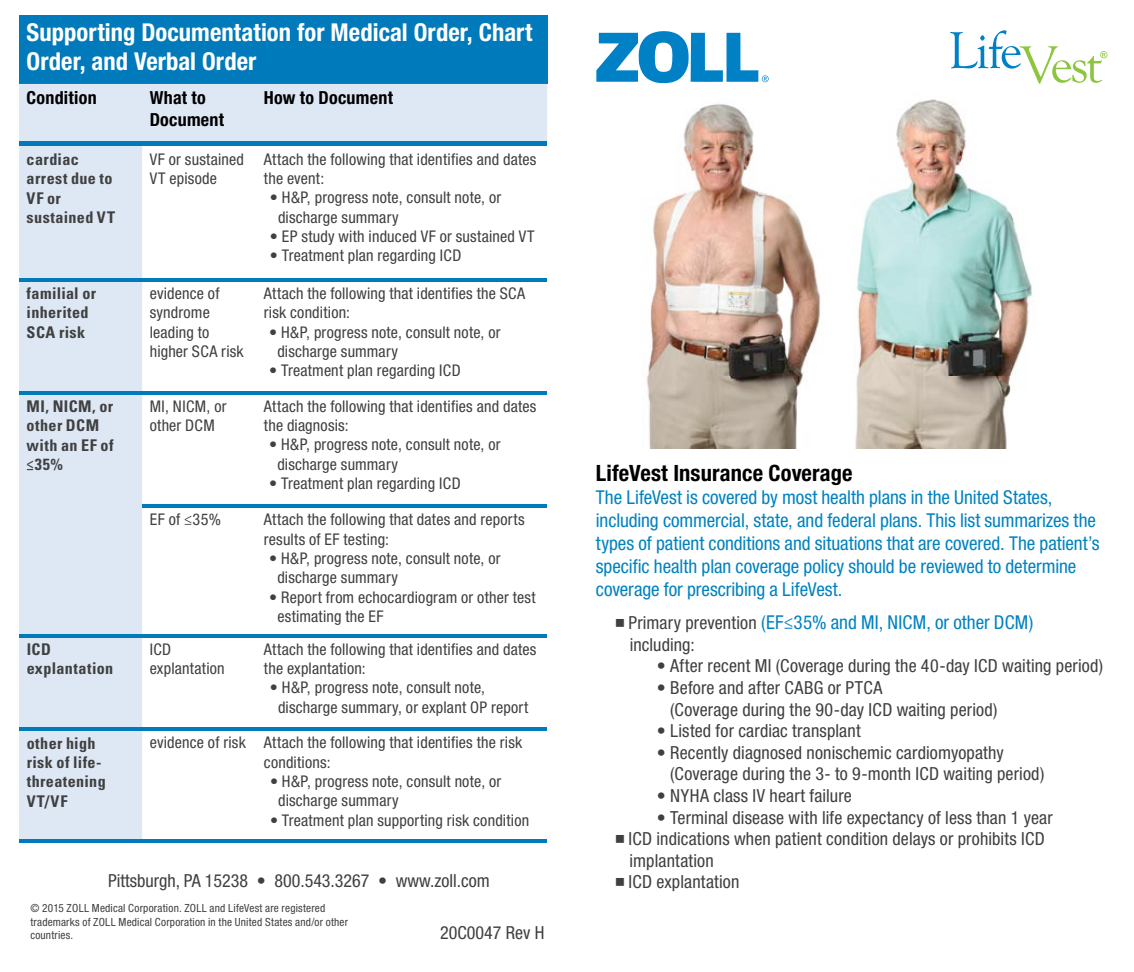
<style>
.page{position:relative;width:1134px;height:972px;background:#fff}
.page>*{position:absolute;margin:0;border:0;box-sizing:border-box;transform-origin:0 0}
.t1{font:700 condensed 24.75px/29.5px "Helvetica Neue LT Std";letter-spacing:.005em;color:#fff}
.t2{font:700 condensed 22.5px "Helvetica Neue LT Std";letter-spacing:.005em;color:#000}
.t3{font:condensed 19.12px/22.9px "Helvetica Neue LT Std";letter-spacing:-.005em;color:#0082c1}
.t4{font:condensed 18px/21.6px "Helvetica Neue LT Std";letter-spacing:.01em;color:#404041}
.t5{font:700 condensed 18px/21.6px "Helvetica Neue LT Std";letter-spacing:.015em;color:#000}
.t6{font:condensed 16.2px/19.3px "Helvetica Neue LT Std";letter-spacing:.015em;color:#404041}
.t7{font:700 condensed 16.2px/19.3px "Univers LT Std";letter-spacing:.025em;color:#404041}
.t8{font:condensed 11.25px/13.5px "Helvetica Neue LT Std";letter-spacing:.02em;color:#404041}
.s1{font-size:18px;color:#404041}
</style>
<div class="page">
<img style="left:855px;top:99px;width:178px;height:349px">
<svg style="left:950px;top:30px;width:157px;height:54px"></svg>
<svg style="left:596px;top:31px;width:173px;height:52px"></svg>
<div style="left:19px;top:16px;width:528px;height:68px;background:#007abb"></div>
<svg style="left:19px;top:84px;width:528px;height:755px"></svg>
<hr style="left:142px;top:278px;width:114px;height:4px;background:#007abb">
<hr style="left:256px;top:278px;width:291px;height:4px;background:#007abb">
<hr style="left:19px;top:278px;width:123px;height:4px;background:#007abb">
<hr style="left:19px;top:391px;width:123px;height:4px;background:#007abb">
<hr style="left:142px;top:391px;width:114px;height:4px;background:#007abb">
<hr style="left:256px;top:391px;width:291px;height:4px;background:#007abb">
<hr style="left:142px;top:634px;width:114px;height:4px;background:#007abb">
<hr style="left:256px;top:634px;width:291px;height:4px;background:#007abb">
<hr style="left:19px;top:634px;width:123px;height:4px;background:#007abb">
<hr style="left:142px;top:504px;width:114px;height:4px;background:#007abb">
<hr style="left:256px;top:504px;width:291px;height:4px;background:#007abb">
<hr style="left:19px;top:727px;width:123px;height:4px;background:#007abb">
<hr style="left:142px;top:727px;width:114px;height:4px;background:#007abb">
<hr style="left:256px;top:727px;width:291px;height:4px;background:#007abb">
<hr style="left:19px;top:839px;width:123px;height:4px;background:#007abb">
<hr style="left:142px;top:839px;width:114px;height:4px;background:#007abb">
<hr style="left:256px;top:839px;width:291px;height:4px;background:#007abb">
<div style="left:19px;top:141px;width:123px;height:5px;background:#007abb"></div>
<div style="left:142px;top:141px;width:114px;height:5px;background:#007abb"></div>
<div style="left:256px;top:141px;width:291px;height:5px;background:#007abb"></div>
<img style="left:646px;top:104px;width:175px;height:344px">
<h1 class="t1" style="left:27px;top:17px;width:507px">Supporting Documentation for Medical Order, Chart<br>Order, and Verbal Order</h1>
<p class="t5" style="left:27px;top:87px;width:72px">Condition</p>
<p class="t5" style="left:150px;top:87px;width:76px">What to<br>Document</p>
<p class="t5" style="left:264px;top:87px;width:131px">How to Document</p>
<p class="t7" style="left:27px;top:149px;width:90px">cardiac arrest due to<br>VF or sustained VT</p>
<p class="t6" style="left:150px;top:149px;width:96px">VF or sustained<br>VT episode</p>
<p class="t6" style="left:264px;top:149px;width:274px">Attach the following that identifies and dates the event:</p>
<p class="t6" style="left:278px;top:188px;width:225px;text-indent:-8px">• H&amp;P, progress note, consult note, or discharge summary</p>
<p class="t6" style="left:270px;top:227px;width:266px">• EP study with induced VF or sustained VT</p>
<p class="t6" style="left:270px;top:246px;width:193px">• Treatment plan regarding ICD</p>
<p class="t7" style="left:27px;top:284px;width:71px">familial or inherited<br>SCA risk</p>
<p class="t6" style="left:150px;top:283px;width:95px">evidence of syndrome leading to higher SCA risk</p>
<p class="t6" style="left:264px;top:283px;width:263px">Attach the following that identifies the SCA risk condition:</p>
<p class="t6" style="left:277px;top:322px;width:225px;text-indent:-8px">• H&amp;P, progress note, consult note, or discharge summary</p>
<p class="t6" style="left:269px;top:361px;width:193px">• Treatment plan regarding ICD</p>
<p class="t7" style="left:27px;top:396px;width:88px">MI, NICM, or other DCM with an EF of ≤35%</p>
<p class="t6" style="left:150px;top:396px;width:78px">MI, NICM, or other DCM</p>
<p class="t6" style="left:264px;top:396px;width:274px">Attach the following that identifies and dates the diagnosis:</p>
<p class="t6" style="left:277px;top:435px;width:225px;text-indent:-8px">• H&amp;P, progress note, consult note, or discharge summary</p>
<p class="t6" style="left:269px;top:474px;width:193px">• Treatment plan regarding ICD</p>
<p class="t6" style="left:150px;top:510px;width:73px">EF of ≤35%</p>
<p class="t6" style="left:264px;top:510px;width:262px">Attach the following that dates and reports results of EF testing:</p>
<p class="t6" style="left:277px;top:548px;width:225px;text-indent:-8px">• H&amp;P, progress note, consult note, or discharge summary</p>
<p class="t6" style="left:277px;top:587px;width:260px;text-indent:-8px">• Report from echocardiogram or other test estimating the EF</p>
<p class="t7" style="left:27px;top:639px;width:88px">ICD explantation</p>
<p class="t6" style="left:150px;top:639px;width:76px">ICD explantation</p>
<p class="t6" style="left:264px;top:639px;width:274px">Attach the following that identifies and dates the explantation:</p>
<p class="t6" style="left:278px;top:678px;width:252px;text-indent:-8px">• H&amp;P, progress note, consult note, discharge summary, or explant OP report</p>
<p class="t7" style="left:27px;top:733px;width:81px">other high risk of life&shy;threatening<br>VT/VF</p>
<p class="t6" style="left:264px;top:733px;width:260px;text-indent:-114px">evidence of risk Attach the following that identifies the risk conditions:</p>
<p class="t6" style="left:278px;top:772px;width:225px;text-indent:-8px">• H&amp;P, progress note, consult note, or discharge summary</p>
<p class="t6" style="left:270px;top:810px;width:261px">• Treatment plan supporting risk condition</p>
<p class="t4" style="left:108px;top:870px;width:383px">Pittsburgh, PA 15238 • 800.543.3267 • www.zoll.com</p>
<p class="t4" style="left:440px;top:922px;width:106px">20C0047 Rev H</p>
<p class="t8" style="left:30px;top:902px;width:319px">© 2015 ZOLL Medical Corporation. ZOLL and LifeVest are registered trademarks of ZOLL Medical Corporation in the United States and/or other countries.</p>
<h2 class="t2" style="left:596px;top:460px;width:258px">LifeVest Insurance Coverage</h2>
<p class="t3" style="left:596px;top:486px;width:505px">The LifeVest is covered by most health plans in the United States, including commercial, state, and federal plans. This list summarizes the types of patient conditions and situations that are covered. The patient’s specific health plan coverage policy should be reviewed to determine coverage for prescribing a LifeVest.</p>
<p class="t3" style="left:628px;top:611px;width:407px"><span class="s1">Primary prevention</span> (EF≤35% and MI, NICM, or other DCM)</p>
<p class="t4" style="left:630px;top:634px;width:67px">including:</p>
<p class="t4" style="left:657px;top:655px;width:448px">• After recent MI (Coverage during the 40-day ICD waiting period)</p>
<p class="t4" style="left:670px;top:677px;width:329px;text-indent:-14px">• Before and after CABG or PTCA<br>(Coverage during the 90-day ICD waiting period)</p>
<p class="t4" style="left:657px;top:720px;width:206px">• Listed for cardiac transplant</p>
<p class="t4" style="left:670px;top:742px;width:376px;text-indent:-14px">• Recently diagnosed nonischemic cardiomyopathy (Coverage during the 3- to 9-month ICD waiting period)</p>
<p class="t4" style="left:657px;top:785px;width:197px">• NYHA class IV heart failure</p>
<p class="t4" style="left:628px;top:806px;width:426px;text-indent:28px">• Terminal disease with life expectancy of less than 1 year ICD indications when patient condition delays or prohibits ICD implantation<br>ICD explantation</p>
</div>
